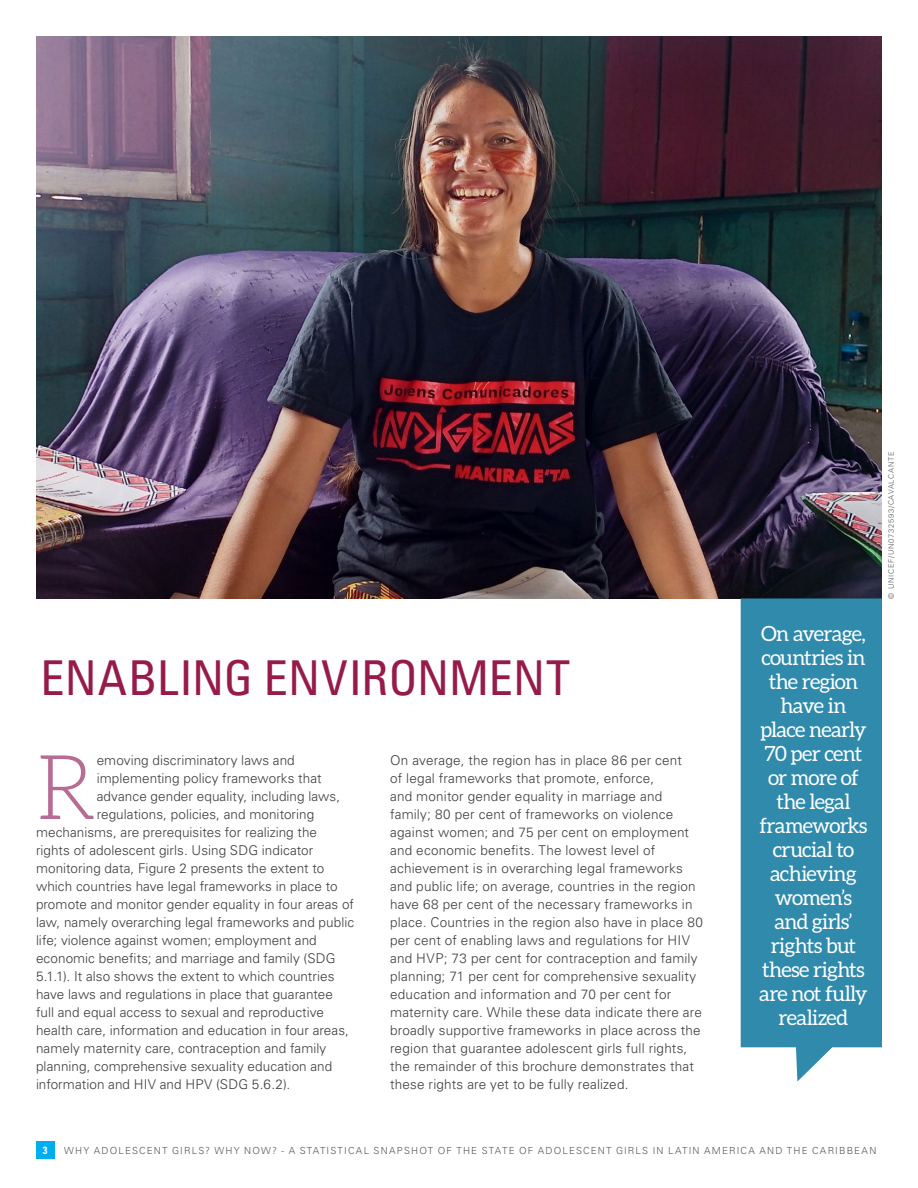
<style>
.page{position:relative;width:918px;height:1188px;background:#fff}
.page>*{position:absolute;margin:0;border:0;box-sizing:border-box;transform-origin:0 0}
.Text_Dropcap{font:300 89.85px "Aleo";color:#b76c93}
.H1_new{font:condensed 48px "Univers LT Std";letter-spacing:.005em;color:#961a4a}
.Callout_NEW{font:21px/24px "Aleo";letter-spacing:-.035em;color:#fff;text-align:center}
.Text{font:300 13.5px/18px "Univers LT Pro 45";letter-spacing:.015em;color:#3e3e3f}
.Text_Dropcap-2{font:300 13.5px "Univers LT Pro 45";letter-spacing:.005em;color:#3e3e3f}
.t1{font:700 condensed 10.5px "Univers LT Std";color:#fff}
.t2{font:300 9.75px "Univers LT Pro 45";letter-spacing:.12em;color:#57585a}
.Photo_Credit{font:300 7.5px "Univers LT Pro 45";letter-spacing:.1em;color:#57585a}
</style>
<div class="page">
<div style="left:36px;top:1141px;width:18px;height:18px;background:#00aeef"></div>
<img style="left:37px;top:36px;width:845px;height:562px">
<div style="left:741px;top:598px;width:141px;height:483px;background:#308aab"></div>
<p class="H1_new" style="left:40px;top:647px;width:531px">ENABLING ENVIRONMENT</p>
<p class="Text_Dropcap" style="left:36px;top:739px;width:62px">R</p>
<p class="Text_Dropcap-2" style="left:97px;top:752px;width:200px">emoving discriminatory laws and</p>
<p class="Text_Dropcap-2" style="left:97px;top:770px;width:226px">implementing policy frameworks that</p>
<p class="Text_Dropcap-2" style="left:97px;top:788px;width:245px">advance gender equality, including laws,</p>
<p class="Text_Dropcap-2" style="left:97px;top:806px;width:219px">regulations, policies, and monitoring</p>
<p class="Text_Dropcap-2" style="left:36px;top:824px;width:283px">mechanisms, are prerequisites for realizing the</p>
<p class="Text_Dropcap-2" style="left:36px;top:842px;width:279px">rights of adolescent girls. Using SDG indicator</p>
<p class="Text_Dropcap-2" style="left:36px;top:860px;width:290px">monitoring data, Figure 2 presents the extent to</p>
<p class="Text_Dropcap-2" style="left:36px;top:878px;width:303px">which countries have legal frameworks in place to</p>
<p class="Text_Dropcap-2" style="left:36px;top:896px;width:320px">promote and monitor gender equality in four areas of</p>
<p class="Text_Dropcap-2" style="left:36px;top:914px;width:320px">law, namely overarching legal frameworks and public</p>
<p class="Text_Dropcap-2" style="left:36px;top:932px;width:282px">life; violence against women; employment and</p>
<p class="Text_Dropcap-2" style="left:36px;top:950px;width:301px">economic benefits; and marriage and family (SDG</p>
<p class="Text_Dropcap-2" style="left:36px;top:968px;width:300px">5.1.1). It also shows the extent to which countries</p>
<p class="Text_Dropcap-2" style="left:36px;top:986px;width:298px">have laws and regulations in place that guarantee</p>
<p class="Text_Dropcap-2" style="left:36px;top:1004px;width:290px">full and equal access to sexual and reproductive</p>
<p class="Text_Dropcap-2" style="left:36px;top:1022px;width:314px">health care, information and education in four areas,</p>
<p class="Text_Dropcap-2" style="left:36px;top:1040px;width:292px">namely maternity care, contraception and family</p>
<p class="Text_Dropcap-2" style="left:36px;top:1058px;width:298px">planning, comprehensive sexuality education and</p>
<p class="Text_Dropcap-2" style="left:36px;top:1076px;width:256px">information and HIV and HPV (SDG 5.6.2).</p>
<p class="Text" style="left:390px;top:751px;width:314px">On average, the region has in place 86 per cent<br>of legal frameworks that promote, enforce,<br>and monitor gender equality in marriage and family; 80 per cent of frameworks on violence against women; and 75 per cent on employment and economic benefits. The lowest level of achievement is in overarching legal frameworks and public life; on average, countries in the region have 68 per cent of the necessary frameworks in place. Countries in the region also have in place 80 per cent of enabling laws and regulations for HIV and HVP; 73 per cent for contraception and family planning; 71 per cent for comprehensive sexuality education and information and 70 per cent for maternity care. While these data indicate there are broadly supportive frameworks in place across the region that guarantee adolescent girls full rights, the remainder of this brochure demonstrates that these rights are yet to be fully realized.</p>
<p class="Callout_NEW" style="left:759px;top:621px;width:110px">On average, countries in the region have in place nearly<br>70 per cent or more of the legal frameworks crucial to achieving women’s and girls’ rights but these rights are not fully realized</p>
<p class="Photo_Credit" style="left:886px;top:598px;width:149px;rotate:-90deg">© UNICEF/UN0732593/CAVALCANTE</p>
<p class="t1" style="left:43px;top:1144px;width:6px">3</p>
<p class="t2" style="left:64px;top:1144px;width:814px">WHY ADOLESCENT GIRLS? WHY NOW? - A STATISTICAL SNAPSHOT OF THE STATE OF ADOLESCENT GIRLS IN LATIN AMERICA AND THE CARIBBEAN</p>
</div>
